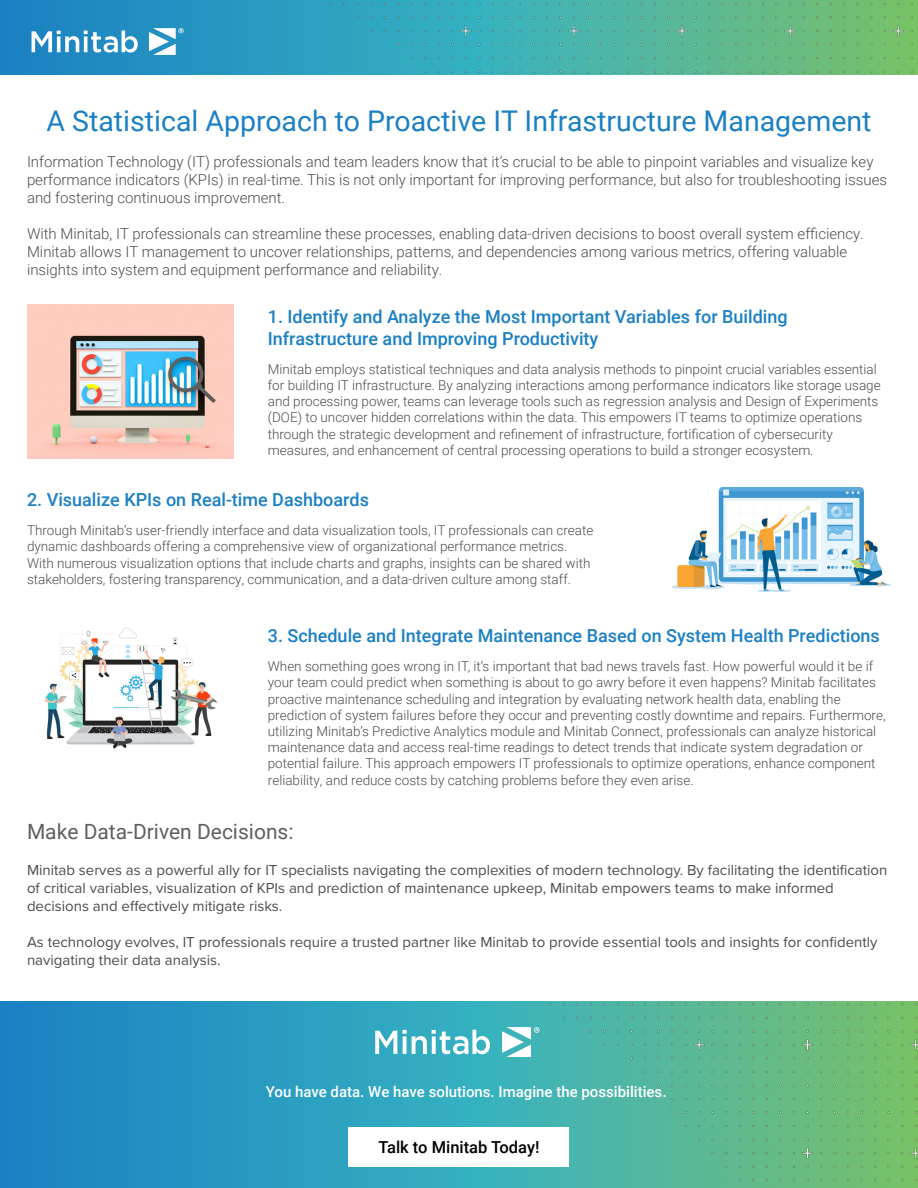
<style>
.page{position:relative;width:918px;height:1188px;background:#fff}
.page>*{position:absolute;margin:0;border:0;box-sizing:border-box;transform-origin:0 0}
.t1{font:28.5px "Roboto";color:#1b80c4}
.t2{font:21px "Roboto";color:#605e60}
.t3{font:500 18px/21.6px "Roboto";color:#1b80c4}
.t4{font:500 16.5px "Roboto";color:#000}
.t5{font:300 15px/18px "Roboto";color:#4d4d4f}
.t6{font:15px/18px "Proxima Nova";color:#4d4d4f}
.t7{font:500 15px "Roboto";color:#fff}
.t8{font:300 13.5px/16.2px "Roboto";color:#4d4d4f}
</style>
<div class="page">
<svg style="left:0;top:0;width:324px;height:75px;background:#2391c1"></svg>
<svg style="left:149px;top:28px;width:35px;height:27px"></svg>
<svg style="left:32px;top:30px;width:106px;height:23px"></svg>
<img style="left:324px;top:0;width:594px;height:75px">
<img style="left:27px;top:304px;width:206px;height:155px">
<img style="left:44px;top:627px;width:173px;height:122px">
<img style="left:673px;top:487px;width:218px;height:105px">
<svg style="left:0;top:1002px;width:918px;height:186px;background:#2899c0"></svg>
<svg style="left:502px;top:1027px;width:38px;height:30px"></svg>
<svg style="left:375px;top:1030px;width:115px;height:24px"></svg>
<img style="left:544px;top:1002px;width:374px;height:185px">
<div style="left:349px;top:1127px;width:220px;height:40px;background:#fff"></div>
<h1 class="t1" style="left:47px;top:101px;width:826px">A Statistical Approach to Proactive IT Infrastructure Management</h1>
<p class="t5" style="left:27px;top:152px;width:862px">Information Technology (IT) professionals and team leaders know that it’s crucial to be able to pinpoint variables and visualize key performance indicators (KPIs) in real-time. This is not only important for improving performance, but also for troubleshooting issues and fostering continuous improvement.</p>
<p class="t5" style="left:27px;top:224px;width:838px">With Minitab, IT professionals can streamline these processes, enabling data-driven decisions to boost overall system efficiency.<br>Minitab allows IT management to uncover relationships, patterns, and dependencies among various metrics, offering valuable insights into system and equipment performance and reliability.</p>
<h3 class="t3" style="left:268px;top:305px;width:521px">1. Identify and Analyze the Most Important Variables for Building<br>Infrastructure and Improving Productivity</h3>
<p class="t8" style="left:268px;top:360px;width:614px">Minitab employs statistical techniques and data analysis methods to pinpoint crucial variables essential for building IT infrastructure. By analyzing interactions among performance indicators like storage usage and processing power, teams can leverage tools such as regression analysis and Design of Experiments (DOE) to uncover hidden correlations within the data. This empowers IT teams to optimize operations through the strategic development and refinement of infrastructure, fortification of cybersecurity measures, and enhancement of central processing operations to build a stronger ecosystem.</p>
<h3 class="t3" style="left:27px;top:488px;width:343px">2. Visualize KPIs on Real-time Dashboards</h3>
<p class="t8" style="left:27px;top:522px;width:568px">Through Minitab’s user-friendly interface and data visualization tools, IT professionals can create dynamic dashboards offering a comprehensive view of organizational performance metrics.<br>With numerous visualization options that include charts and graphs, insights can be shared with stakeholders, fostering transparency, communication, and a data-driven culture among staff.</p>
<h3 class="t3" style="left:268px;top:624px;width:614px">3. Schedule and Integrate Maintenance Based on System Health Predictions</h3>
<p class="t8" style="left:268px;top:658px;width:619px">When something goes wrong in IT, it’s important that bad news travels fast. How powerful would it be if your team could predict when something is about to go awry before it even happens? Minitab facilitates proactive maintenance scheduling and integration by evaluating network health data, enabling the prediction of system failures before they occur and preventing costly downtime and repairs. Furthermore, utilizing Minitab’s Predictive Analytics module and Minitab Connect, professionals can analyze historical maintenance data and access real-time readings to detect trends that indicate system degradation or potential failure. This approach empowers IT professionals to optimize operations, enhance component reliability, and reduce costs by catching problems before they even arise.</p>
<h2 class="t2" style="left:27px;top:817px;width:268px">Make Data-Driven Decisions:</h2>
<p class="t6" style="left:27px;top:860px;width:862px">Minitab serves as a powerful ally for IT specialists navigating the complexities of modern technology. By facilitating the identification of critical variables, visualization of KPIs and prediction of maintenance upkeep, Minitab empowers teams to make informed decisions and effectively mitigate risks.</p>
<p class="t6" style="left:27px;top:932px;width:852px">As technology evolves, IT professionals require a trusted partner like Minitab to provide essential tools and insights for confidently navigating their data analysis.</p>
<p class="t7" style="left:266px;top:1081px;width:402px">You have data. We have solutions. Imagine the possibilities.</p>
<p class="t4" style="left:378px;top:1135px;width:163px">Talk to Minitab Today!</p>
</div>
